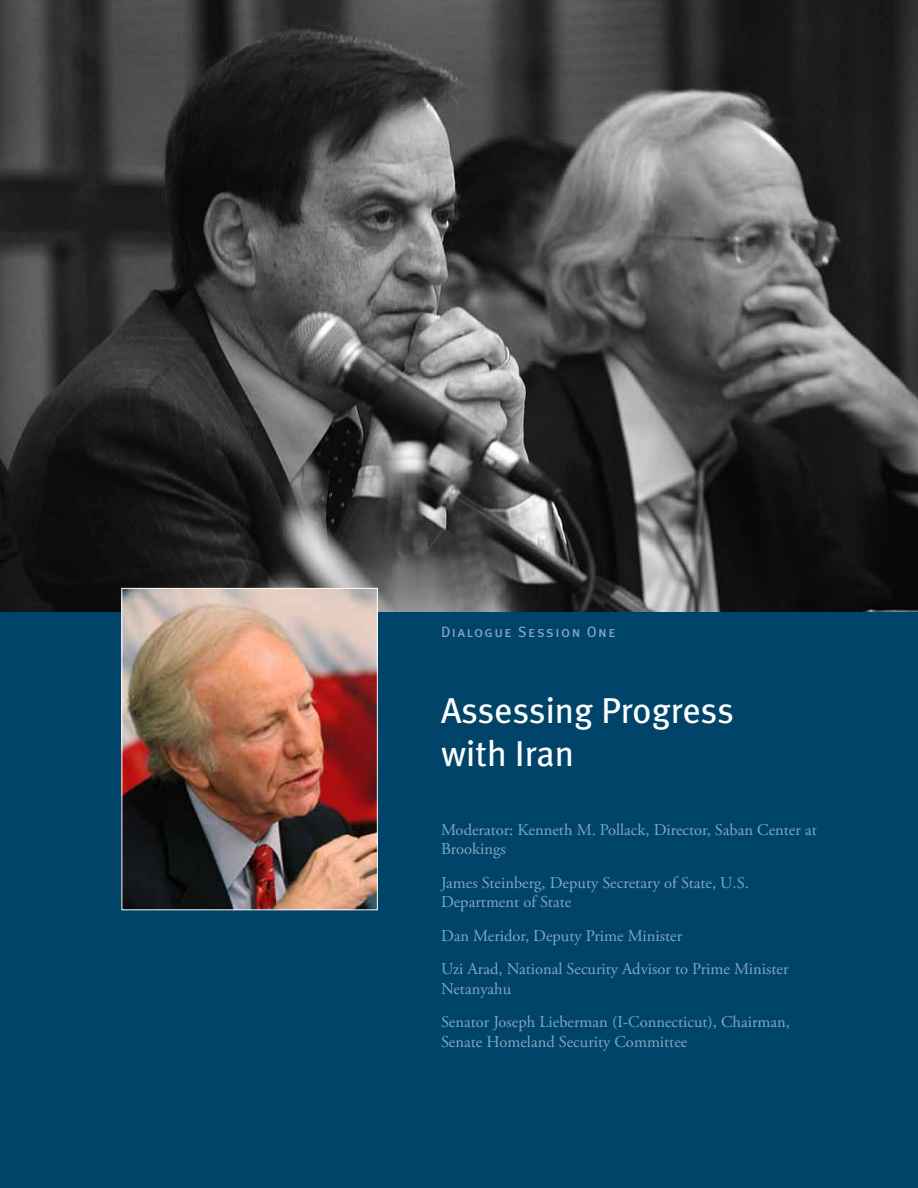
<style>
.page{position:relative;width:918px;height:1188px;background:#fff}
.page>*{position:absolute;margin:0;border:0;box-sizing:border-box;transform-origin:0 0}
.t1{font:36px/43.2px "Meta Plus";color:#fff}
.t2{font:16.5px/19.8px "Adobe Garamond Pro";color:#82a7c2}
.t3{font:15px "Meta Plus Book Caps";letter-spacing:.1em;color:#82a7c2}
</style>
<div class="page">
<img style="left:0;top:0;width:918px;height:612px">
<div style="left:0;top:612px;width:918px;height:576px;background:#00446a"></div>
<img style="left:124px;top:590px;width:252px;height:318px">
<div style="left:122px;top:588px;width:256px;height:322px;border:1px solid #fff"></div>
<p class="t3" style="left:441px;top:623px;width:176px">Dialogue Session One</p>
<h1 class="t1" style="left:441px;top:689px;width:294px">Assessing Progress with Iran</h1>
<p class="t2" style="left:441px;top:820px;width:377px">Moderator: Kenneth M. Pollack, Director, Saban Center at<br>Brookings</p>
<p class="t2" style="left:441px;top:873px;width:309px">James Steinberg, Deputy Secretary of State, U.S.<br>Department of State</p>
<p class="t2" style="left:441px;top:919px;width:349px;line-height:33.3px">Dan Meridor, Deputy Prime Minister<br>Uzi Arad, National Security Advisor to Prime Minister</p>
<p class="t2" style="left:441px;top:973px;width:350px;line-height:33.3px">Netanyahu<br>Senator Joseph Lieberman (I-Connecticut), Chairman,</p>
<p class="t2" style="left:441px;top:1032px;width:248px">Senate Homeland Security Committee</p>
</div>
